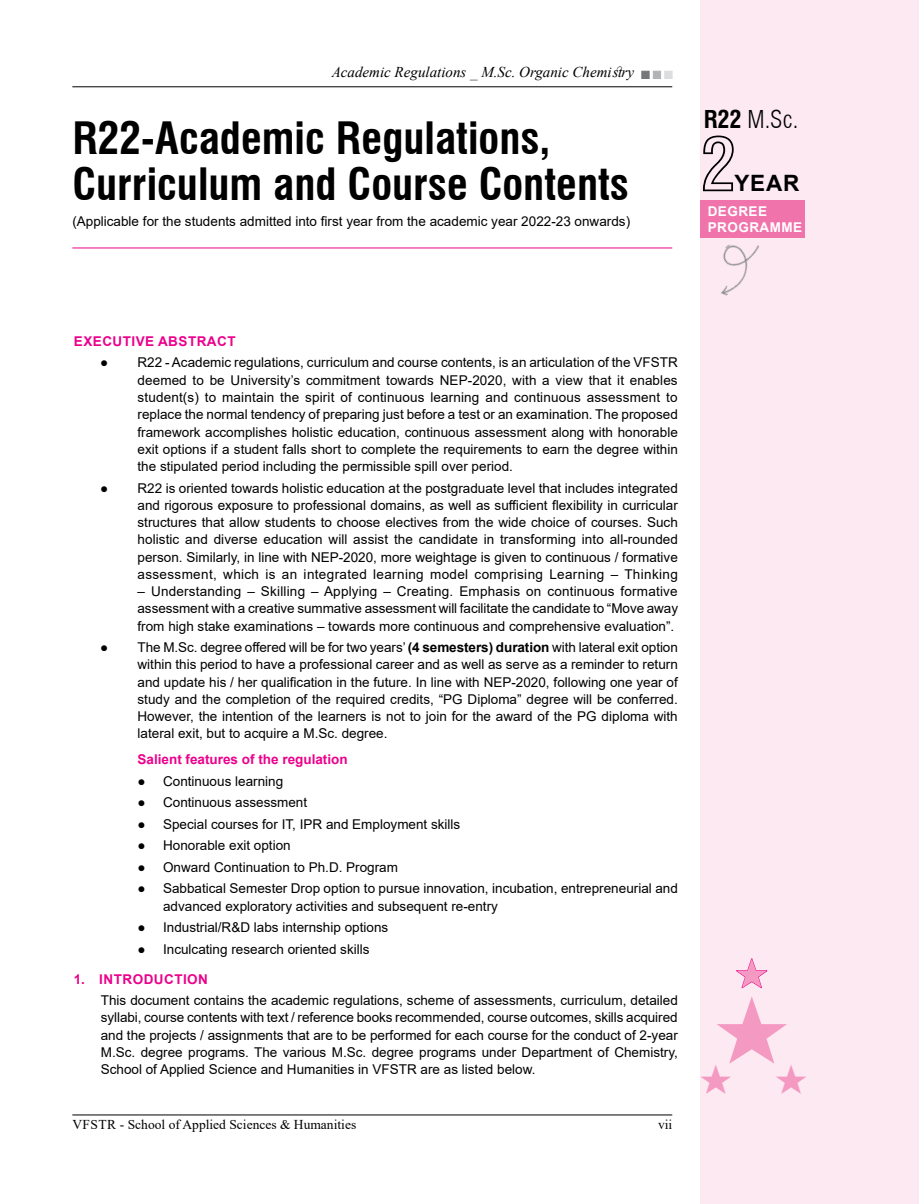
<style>
.page{position:relative;width:919px;height:1204px;background:#fff}
.page>*{position:absolute;margin:0;border:0;box-sizing:border-box;transform-origin:0 0}
.t1{font:73.5px "Swiss 721 BT Bold Condensed Outline";color:#000}
.t2{font:700 condensed 43.5px/46.2px "Swiss 721 BT";color:#000}
.t3{font:36.75px "Zapf Dingbats IT Cby BT";color:#f49ac2}
.t4{font:300 condensed 24px "Swiss 721 BT";color:#000}
.t5{font:700 22.5px "Arial";color:#000}
.t6{font:italic 15px "Times New Roman";color:#000}
.t7{font:13.5px/17.2px "Arial";color:#000;text-align:justify}
.t8{font:700 13.5px "Arial";letter-spacing:.035em;color:#ec008c}
.t9{font:13.5px "Times New Roman";color:#000}
.t10{font:700 13.5px/16.2px "Arial";letter-spacing:.035em;color:#fff}
.s1{font-weight:700}
</style>
<div class="page">
<div style="left:700px;top:0;width:218px;height:1203px;background:#fde9f1"></div>
<div style="left:700px;top:200px;width:104px;height:38px;background:#f173ac"></div>
<img style="left:721px;top:244px;width:38px;height:52px">
<hr style="left:72px;top:1114px;width:600px;height:1px;background:#000">
<hr style="left:72px;top:86px;width:600px;height:1px;background:#000">
<div style="left:641px;top:71px;width:8px;height:8px;background:#77787b;border:1px solid #77787b"></div>
<div style="left:653px;top:71px;width:7px;height:8px;background:#b1b4b6"></div>
<div style="left:664px;top:71px;width:8px;height:8px;background:#dcddde"></div>
<hr style="left:72px;top:247px;width:600px;height:1px;background:#ec008c">
<svg style="left:736px;top:958px;width:32px;height:31px"></svg>
<p class="t6" style="left:332px;top:62px;width:304px">Academic Regulations _ M.Sc. Organic Chemistry</p>
<h2 class="t2" style="left:72px;top:115px;width:558px">R22-Academic Regulations,<br>Curriculum and Course Contents</h2>
<p class="t7" style="left:72px;top:212px;width:559px">(Applicable for the students admitted into first year from the academic year 2022-23 onwards)</p>
<h3 class="t4" style="left:703px;top:104px;width:96px"><span class="s1">R22</span> M.Sc.</h3>
<h1 class="t1" style="left:699px;top:119px;width:38px">2</h1>
<h3 class="t5" style="left:734px;top:167px;width:66px">Year</h3>
<p class="t10" style="left:707px;top:203px;width:96px">Degree<br>Programme</p>
<p class="t8" style="left:74px;top:331px;width:163px">Exec utive Abstract</p>
<p class="t7" style="left:137px;top:354px;width:541px;text-indent:-37px">● R22 - Academic regulations, curriculum and course contents, is an articulation of the VFSTR deemed to be U niversity’s commitment towards NEP-2020, with a view that it enables student(s) to maintain the spirit of continuous learning and continuous assessment to replace the normal tendency of preparing just before a test or an examination. The proposed framework accomplishes holistic education, continuous assessment along with honorable exit options if a student falls short to complete the requirements to earn the degree within the stipulated period including the permissible spill over period.</p>
<p class="t7" style="left:137px;top:479px;width:542px;text-indent:-37px">● R22 is oriented towards holistic education at the postgraduate level that includes integrated and rigorous exposure to professional domains, as well as sufficient flexibility in curricular structures that allow students to choose electives from the wide choice of courses. Such holistic and diverse education will assist the candidate in transforming into all-rounded person. Similarly, in line with NEP-2020, more weightage is given to continuous / formative assessment, which is an integrated learning model comprising Learning – Thinking</p>
<p class="t7" style="left:137px;top:582px;width:542px">– U nderstanding – Skilling – Applying – Creating. Emphasis on continuous formative assessment with a creative summative assessment will facilitate the candidate to “Move away from high stake examinations – towards more continuous and comprehensive evaluation”.</p>
<p class="t7" style="left:137px;top:638px;width:542px;text-indent:-37px">● The M.Sc. degree offered will be for two years’ <span class="s1">(4 semesters) duration</span> with lateral exit option within this period to have a professional career and as well as serve as a reminder to return and update his / her qualification in the future. In line with NEP-2020, following one year of study and the completion of the required credits, “PG Diploma” degree will be conferred.<br>However, the intention of the learners is not to join for the award of the PG diploma with lateral exit, but to acquire a M.Sc. degree.</p>
<p class="t8" style="left:137px;top:750px;width:212px">Salient features of the regulation</p>
<p class="t7" style="left:137px;top:772px;width:147px">● Continuous learning</p>
<p class="t7" style="left:137px;top:793px;width:171px">● Continuous assessment</p>
<p class="t7" style="left:137px;top:815px;width:324px">● Special courses for IT, IPR and Employment skills</p>
<p class="t7" style="left:137px;top:836px;width:155px">● Honorable exit option</p>
<p class="t7" style="left:137px;top:858px;width:262px">● Onward Continuation to Ph.D. Program</p>
<p class="t7" style="left:163px;top:879px;width:516px;text-indent:-26px">● Sabbatical Semester Drop option to pursue innovation, incubation, entrepreneurial and advanced exploratory activities and subsequent re-entry</p>
<p class="t7" style="left:137px;top:918px;width:252px">● Industrial/R&amp;D labs internship options</p>
<p class="t7" style="left:137px;top:940px;width:233px">● Inculcating research oriented skills</p>
<p class="t8" style="left:74px;top:969px;width:22px">1. INT</p>
<p class="t8" style="left:122px;top:969px;width:61px">RODUCTION</p>
<p class="t7" style="left:101px;top:991px;width:578px">This document contains the academic regulations, scheme of assessments, curriculum, detailed syllabi, course contents with text / reference books recommended, course outcomes, skills acquired and the projects / assignments that are to be performed for each course for the conduct of 2-year M.Sc. degree programs. The various M.Sc. degree programs under Department of Chemistry, School of Applied Science and H umanities in VFSTR are as listed below.</p>
<p class="t9" style="left:72px;top:1115px;width:285px">VFSTR - School of Applied Sciences &amp; Humanities</p>
<p class="t9" style="left:658px;top:1115px;width:16px">vii</p>
<h3 class="t3" style="left:699px;top:1061px;width:109px">★★★</h3>
</div>
